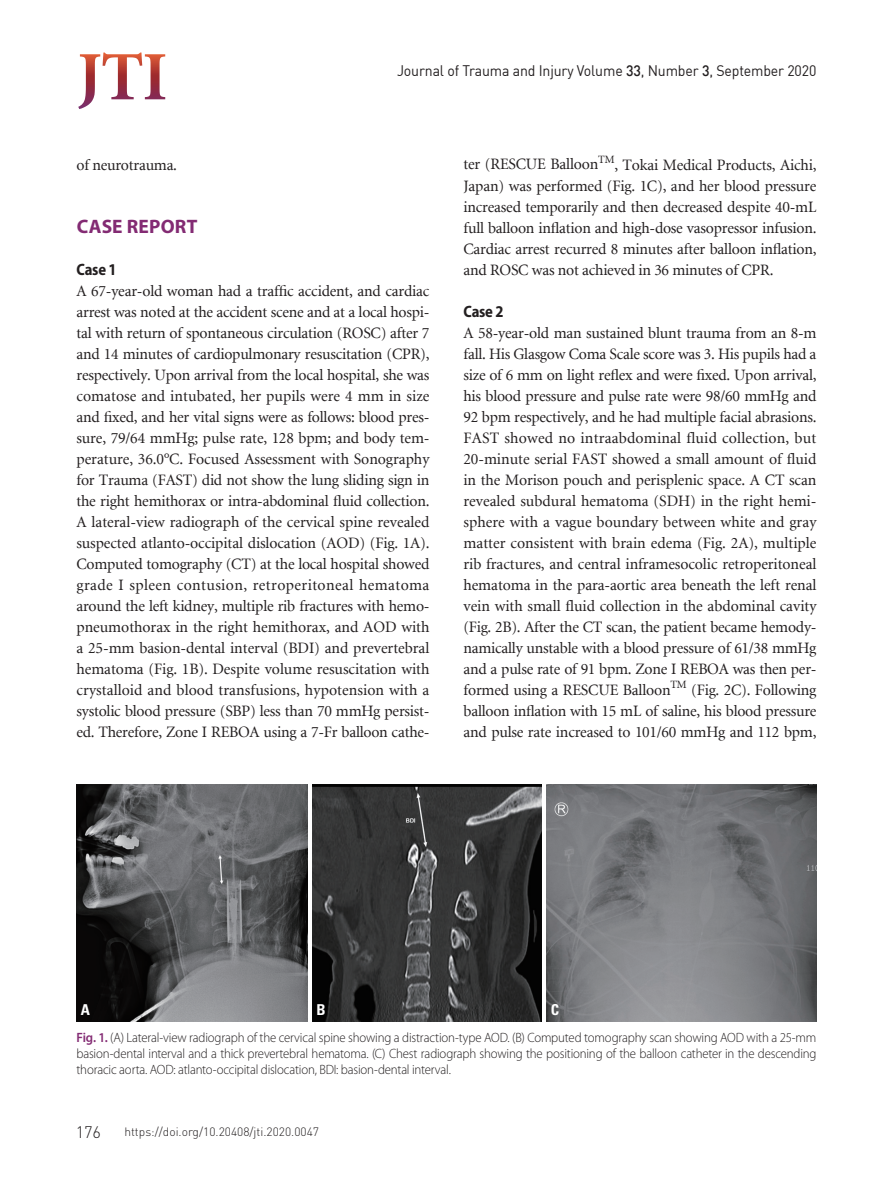
<style>
.page{position:relative;width:893px;height:1191px;background:#fff}
.page>*{position:absolute;margin:0;border:0;box-sizing:border-box;transform-origin:0 0}
.t1{font:700 19.5px "Myriad Pro";letter-spacing:.01em;color:#832b73}
.t2{font:700 semi-condensed 16.5px "Myriad Pro";letter-spacing:-.015em;color:#231f20;scale:.95 1}
.t3{font:300 16.5px "DIN Pro";color:#231f20}
.t4{font:15.75px/21px "Minion LT";letter-spacing:-.015em;color:#231f20;text-align:justify}
.t5{font:15px "DIN";letter-spacing:-.01em;color:#231f20;scale:.94 1}
.t6{font:700 condensed 15px "Univers LT Std";color:#fff}
.t7{font:300 13.5px/16.2px "Myriad Pro";letter-spacing:-.015em;color:#231f20;text-align:justify;scale:.95 1}
.t8{font:300 12px "DIN Pro";color:#231f20}
.s1{font-weight:500}
.s2{font-weight:600;color:#832b73}
</style>
<div class="page">
<svg style="left:78px;top:53px;width:87px;height:56px"></svg>
<img style="left:77px;top:784px;width:231px;height:237px">
<img style="left:312px;top:784px;width:230px;height:237px">
<img style="left:546px;top:784px;width:270px;height:237px">
<p class="t5" style="left:397px;top:61px;width:448px">Journal of Trauma and Injury Volume <span class="s1">33</span>, Number <span class="s1">3</span>, September 2020</p>
<p class="t4" style="left:76px;top:155px;width:102px">of neurotrauma.</p>
<p class="t1" style="left:77px;top:213px;width:122px">CASE REPORT</p>
<p class="t2" style="left:77px;top:258px;width:44px">Case 1</p>
<p class="t4" style="left:76px;top:281px;width:355px">A 67-year-old woman had a traffic accident, and cardiac arrest was noted at the accident scene and at a local hospi&shy;tal with return of spontaneous circulation (ROSC) after 7 and 14 minutes of cardiopulmonary resuscitation (CPR), respectively. Upon arrival from the local hospital, she was comatose and intubated, her pupils were 4 mm in size and fixed, and her vital signs were as follows: blood pres&shy;sure, 79/64 mmHg; pulse rate, 128 bpm; and body tem&shy;perature, 36.0°C. Focused Assessment with Sonography for Trauma (FAST) did not show the lung sliding sign in the right hemithorax or intra-abdominal fluid collection.<br>A lateral-view radiograph of the cervical spine revealed suspected atlanto-occipital dislocation (AOD) (Fig. 1A).<br>Computed tomography (CT) at the local hospital showed grade I spleen contusion, retroperitoneal hematoma around the left kidney, multiple rib fractures with hemo&shy;pneumothorax in the right hemithorax, and AOD with a 25-mm basion-dental interval (BDI) and prevertebral hematoma (Fig. 1B). Despite volume resuscitation with crystalloid and blood transfusions, hypotension with a systolic blood pressure (SBP) less than 70 mmHg persist&shy;ed. Therefore, Zone I REBOA using a 7-Fr balloon cathe-</p>
<p class="t4" style="left:463px;top:155px;width:355px">ter (RESCUE Balloon<sup>TM</sup>, Tokai Medical Products, Aichi, Japan) was performed (Fig. 1C), and her blood pressure increased temporarily and then decreased despite 40-mL full balloon inflation and high-dose vasopressor infusion.<br>Cardiac arrest recurred 8 minutes after balloon inflation, and ROSC was not achieved in 36 minutes of CPR.</p>
<p class="t2" style="left:463px;top:300px;width:44px">Case 2</p>
<p class="t4" style="left:463px;top:323px;width:355px">A 58-year-old man sustained blunt trauma from an 8-m fall. His Glasgow Coma Scale score was 3. His pupils had a size of 6 mm on light reflex and were fixed. Upon arrival, his blood pressure and pulse rate were 98/60 mmHg and 92 bpm respectively, and he had multiple facial abrasions.<br>FAST showed no intraabdominal fluid collection, but 20-minute serial FAST showed a small amount of fluid in the Morison pouch and perisplenic space. A CT scan revealed subdural hematoma (SDH) in the right hemi&shy;sphere with a vague boundary between white and gray matter consistent with brain edema (Fig. 2A), multiple rib fractures, and central inframesocolic retroperitoneal hematoma in the para-aortic area beneath the left renal vein with small fluid collection in the abdominal cavity (Fig. 2B). After the CT scan, the patient became hemody&shy;namically unstable with a blood pressure of 61/38 mmHg and a pulse rate of 91 bpm. Zone I REBOA was then per&shy;formed using a RESCUE Balloon<sup>TM</sup> (Fig. 2C). Following balloon inflation with 15 mL of saline, his blood pressure and pulse rate increased to 101/60 mmHg and 112 bpm,</p>
<p class="t6" style="left:81px;top:1000px;width:11px">A</p>
<p class="t6" style="left:316px;top:1000px;width:11px">b</p>
<p class="t6" style="left:551px;top:1000px;width:10px">C</p>
<p class="t7" style="left:77px;top:1029px;width:780px"><span class="s2">Fig. 1.</span> (A) Lateral-view radiograph of the cervical spine showing a distraction-type AOD. (B) Computed tomography scan showing AOD with a 25-mm basion-dental interval and a thick prevertebral hematoma. (C) Chest radiograph showing the positioning of the balloon catheter in the descending thoracic aorta. AOD: atlanto-occipital dislocation, BDI: basion-dental interval.</p>
<p class="t3" style="left:76px;top:1120px;width:27px">176</p>
<p class="t8" style="left:124px;top:1123px;width:196px">https://doi.org/10.20408/jti.2020.0047</p>
</div>
